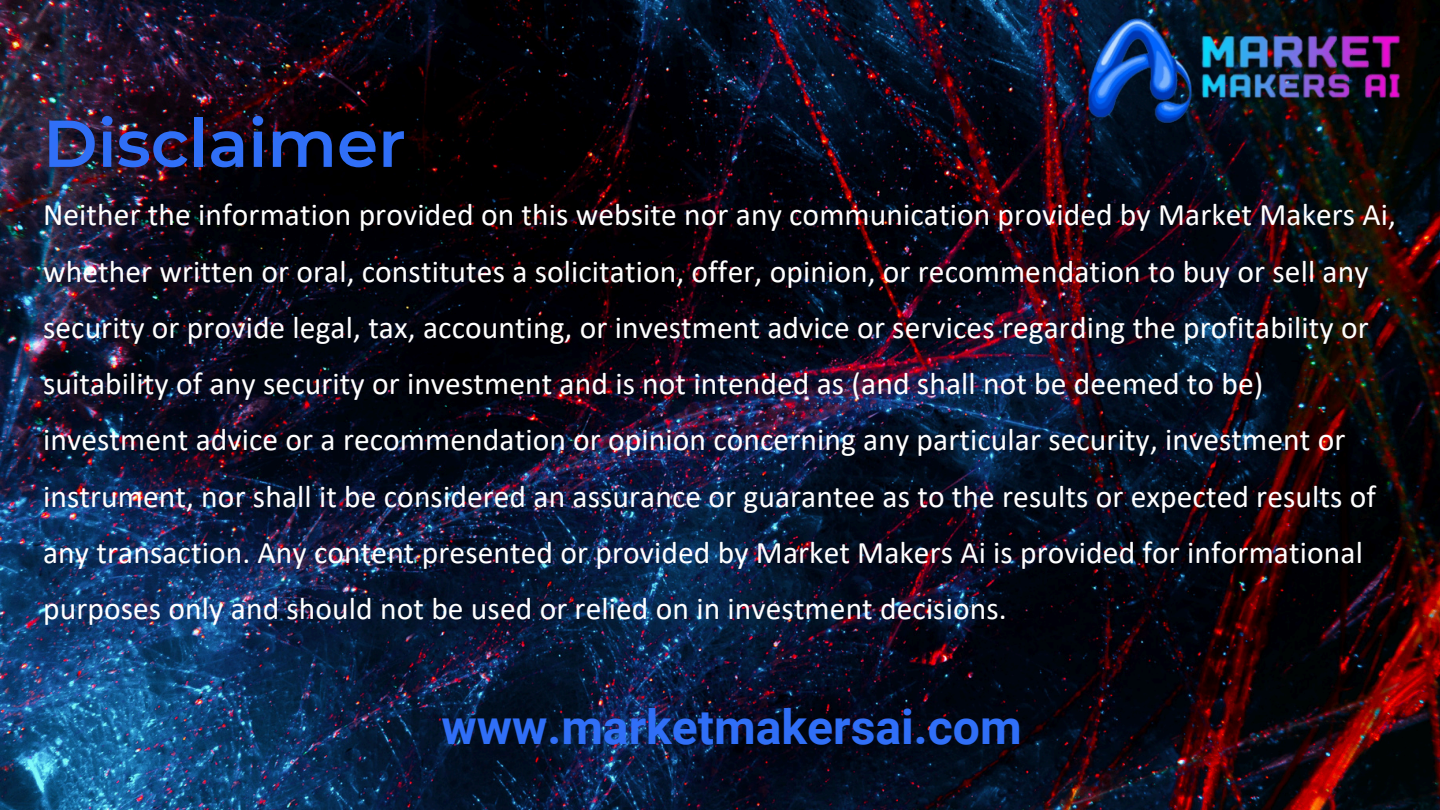
<style>
.page{position:relative;width:1440px;height:810px;background:#fff}
.page>*{position:absolute;margin:0;border:0;box-sizing:border-box;transform-origin:0 0}
.t1{font:600 66px "Montserrat";color:#306ff7}
.t2{font:700 48px "Roboto";color:#306ff7}
.t3{font:31.5px/56.2px "Calibri";letter-spacing:.005em;color:#fff}
</style>
<div class="page">
<img style="left:0;top:0;width:1440px;height:810px">
<img style="left:1009px;top:0;width:431px;height:294px">
<p class="t1" style="left:43px;top:103px;width:364px">Disclaimer</p>
<p class="t3" style="left:43px;top:189px;width:1355px">Neither the information provided on this website nor any communication provided by Market Makers Ai, whether written or oral, constitutes a solicitation, offer, opinion, or recommendation to buy or sell any security or provide legal, tax, accounting, or investment advice or services regarding the profitability or suitability of any security or investment and is not intended as (and shall not be deemed to be) investment advice or a recommendation or opinion concerning any particular security, investment or instrument, nor shall it be considered an assurance or guarantee as to the results or expected results of any transaction. Any content presented or provided by Market Makers Ai is provided for informational purposes only and should not be used or relied on in investment decisions.</p>
<p class="t2" style="left:441px;top:699px;width:582px">www.marketmakersai.com</p>
</div>
